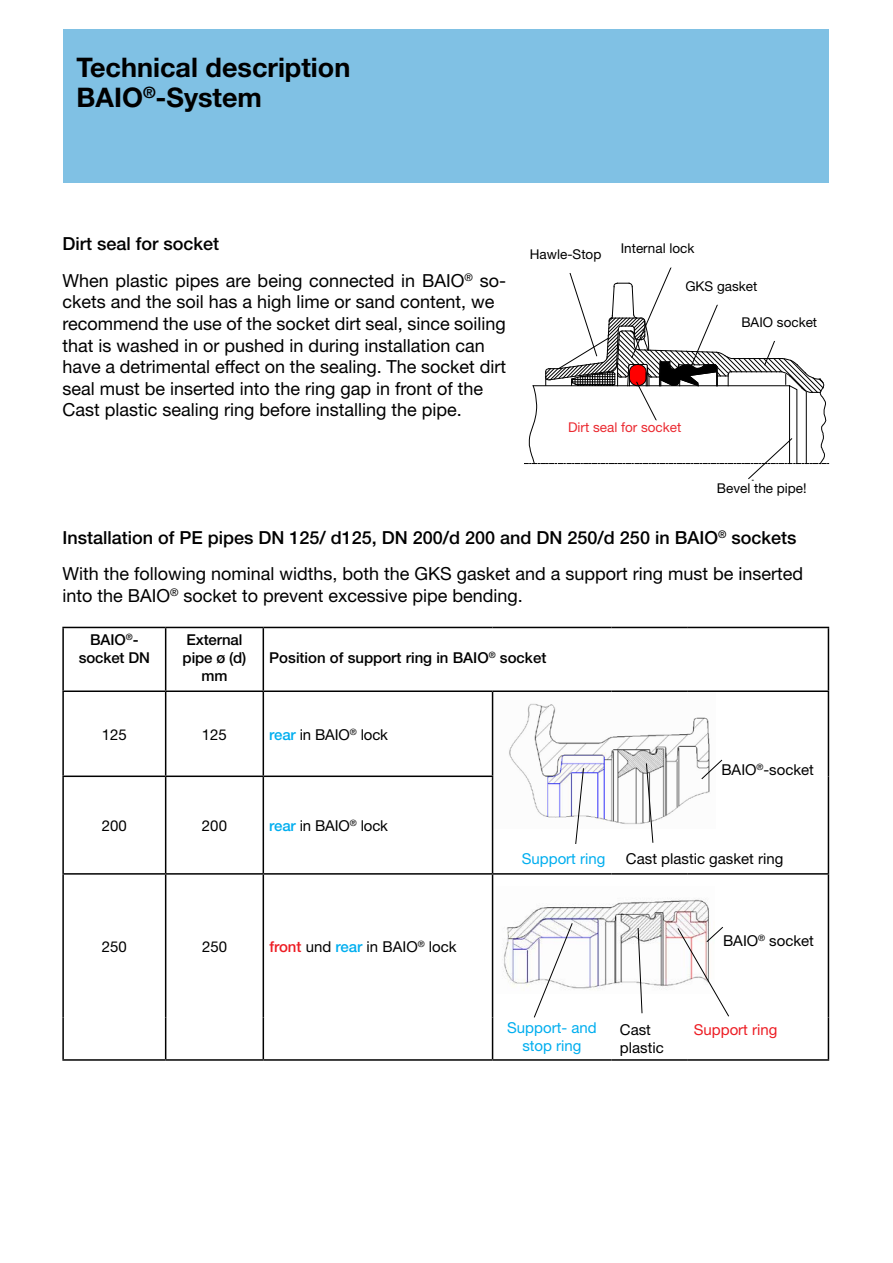
<style>
.page{position:relative;width:893px;height:1263px;background:#fff}
.page>*{position:absolute;margin:0;border:0;box-sizing:border-box;transform-origin:0 0}
.t1{font:700 27px/30px "Helvetica Neue";color:#000}
.t2{font:18px/21.6px "Helvetica Neue";color:#000}
.t3{font:15px/18px "Helvetica Neue";color:#000}
.t4{font:500 15px/18px "Helvetica Neue";color:#000;text-align:center}
.t5{font:15px/18px "Helvetica Neue";color:#00aeef;text-align:center}
.t6{font:15px "Helvetica Neue";color:#ed1d24}
.t7{font:13.5px "Helvetica Neue";color:#000}
.t8{font:13.5px "Helvetica Neue";color:#eb2a31}
.t9{font:11.1px "Helvetica Neue";color:#000}
.t10{font:500 11.1px "Helvetica Neue";letter-spacing:.005em;color:#000}
.s1{font-weight:500}
.s2{font-weight:500;color:#00aeef}
.s3{font-weight:500;color:#ed1d24}
</style>
<div class="page">
<div style="left:64px;top:30px;width:765px;height:153px;background:#80c1e4"></div>
<svg style="left:524px;top:268px;width:305px;height:213px"></svg>
<hr style="left:62px;top:627px;width:104px;height:1px;background:#000">
<hr style="left:62px;top:628px;width:2px;height:62px;background:#000">
<hr style="left:166px;top:627px;width:97px;height:1px;background:#000">
<hr style="left:165px;top:628px;width:1px;height:62px;background:#000">
<hr style="left:263px;top:627px;width:230px;height:1px;background:#000">
<hr style="left:263px;top:628px;width:1px;height:62px;background:#000">
<hr style="left:493px;top:627px;width:118px;height:1px;background:#000">
<hr style="left:611px;top:627px;width:77px;height:1px;background:#000">
<hr style="left:688px;top:627px;width:141px;height:1px;background:#000">
<hr style="left:828px;top:628px;width:1px;height:62px;background:#000">
<hr style="left:62px;top:690px;width:104px;height:2px;background:#000">
<hr style="left:62px;top:692px;width:2px;height:83px;background:#000">
<hr style="left:166px;top:690px;width:97px;height:2px;background:#000">
<hr style="left:165px;top:692px;width:1px;height:83px;background:#000">
<hr style="left:263px;top:690px;width:230px;height:2px;background:#000">
<hr style="left:263px;top:692px;width:1px;height:83px;background:#000">
<hr style="left:493px;top:690px;width:118px;height:2px;background:#000">
<hr style="left:492px;top:692px;width:1px;height:83px;background:#000">
<hr style="left:611px;top:690px;width:77px;height:2px;background:#000">
<hr style="left:688px;top:690px;width:141px;height:2px;background:#000">
<hr style="left:828px;top:692px;width:1px;height:84px;background:#000">
<hr style="left:62px;top:775px;width:104px;height:2px;background:#000">
<hr style="left:62px;top:777px;width:2px;height:65px;background:#000">
<hr style="left:166px;top:775px;width:97px;height:2px;background:#000">
<hr style="left:165px;top:777px;width:1px;height:65px;background:#000">
<hr style="left:263px;top:775px;width:230px;height:2px;background:#000">
<hr style="left:263px;top:777px;width:1px;height:65px;background:#000">
<hr style="left:492px;top:777px;width:1px;height:65px;background:#000">
<hr style="left:828px;top:776px;width:1px;height:66px;background:#000">
<hr style="left:62px;top:842px;width:2px;height:31px;background:#000">
<hr style="left:165px;top:842px;width:1px;height:31px;background:#000">
<hr style="left:263px;top:842px;width:1px;height:31px;background:#000">
<hr style="left:492px;top:842px;width:1px;height:31px;background:#000">
<hr style="left:828px;top:842px;width:1px;height:31px;background:#000">
<hr style="left:62px;top:873px;width:104px;height:2px;background:#000">
<hr style="left:62px;top:875px;width:2px;height:142px;background:#000">
<hr style="left:166px;top:873px;width:97px;height:2px;background:#000">
<hr style="left:165px;top:875px;width:1px;height:142px;background:#000">
<hr style="left:263px;top:873px;width:230px;height:2px;background:#000">
<hr style="left:263px;top:875px;width:1px;height:142px;background:#000">
<hr style="left:493px;top:873px;width:118px;height:2px;background:#000">
<hr style="left:492px;top:875px;width:1px;height:142px;background:#000">
<hr style="left:611px;top:873px;width:77px;height:2px;background:#000">
<hr style="left:688px;top:873px;width:141px;height:2px;background:#000">
<hr style="left:828px;top:875px;width:1px;height:142px;background:#000">
<hr style="left:62px;top:1017px;width:2px;height:42px;background:#000">
<hr style="left:165px;top:1017px;width:1px;height:42px;background:#000">
<hr style="left:62px;top:1059px;width:104px;height:2px;background:#000">
<hr style="left:166px;top:1059px;width:97px;height:2px;background:#000">
<hr style="left:263px;top:1017px;width:1px;height:42px;background:#000">
<hr style="left:263px;top:1059px;width:230px;height:2px;background:#000">
<hr style="left:828px;top:1017px;width:1px;height:42px;background:#000">
<hr style="left:611px;top:1059px;width:77px;height:2px;background:#000">
<hr style="left:688px;top:1059px;width:141px;height:2px;background:#000">
<hr style="left:492px;top:1017px;width:1px;height:42px;background:#000">
<hr style="left:493px;top:1059px;width:118px;height:2px;background:#000">
<img style="left:509px;top:703px;width:201px;height:122px">
<img style="left:502px;top:898px;width:207px;height:92px">
<div style="left:567px;top:421px;width:181px;height:25px;background:#fff"></div>
<div style="left:529px;top:247px;width:75px;height:25px;background:#fff"></div>
<div style="left:685px;top:279px;width:101px;height:25px;background:#fff"></div>
<div style="left:741px;top:315px;width:101px;height:25px;background:#fff"></div>
<svg style="left:534px;top:923px;width:39px;height:95px"></svg>
<svg style="left:638px;top:928px;width:4px;height:85px"></svg>
<svg style="left:677px;top:927px;width:52px;height:90px"></svg>
<svg style="left:701px;top:760px;width:21px;height:19px"></svg>
<svg style="left:646px;top:763px;width:7px;height:80px"></svg>
<svg style="left:575px;top:768px;width:9px;height:76px"></svg>
<h1 class="t1" style="left:77px;top:52px;width:275px">Technical description<br>BAIO<sup>®</sup>-System</h1>
<p class="t2" style="left:62px;top:225px;width:445px;line-height:36.6px"><span class="s1">Dirt seal for socket<br></span>When plastic pipes are being connected in BAIO<sup>®</sup> so-</p>
<p class="t2" style="left:62px;top:291px;width:445px">ckets and the soil has a high lime or sand content, we recommend the use of the socket dirt seal, since soiling that is washed in or pushed in during installation can have a detrimental effect on the sealing. The socket dirt seal must be inserted into the ring gap in front of the Cast plastic sealing ring before installing the pipe.</p>
<p class="t7" style="left:530px;top:246px;width:73px">Hawle-Stop</p>
<p class="t9" style="left:623px;top:240px;width:90px">Innenverriegelung</p>
<p class="t9" style="left:689px;top:280px;width:74px">GKS-Dichtung</p>
<p class="t9" style="left:749px;top:314px;width:65px">BAIO<sup>®</sup>-Muffe</p>
<p class="t7" style="left:621px;top:241px;width:75px">Internal lock</p>
<p class="t7" style="left:685px;top:278px;width:74px">GKS gasket</p>
<p class="t7" style="left:741px;top:314px;width:77px">BAIO socket</p>
<p class="t8" style="left:568px;top:419px;width:115px">Dirt seal for socket</p>
<p class="t7" style="left:717px;top:480px;width:91px">Bevel the pipe!</p>
<p class="t10" style="left:719px;top:481px;width:73px">Rohr anfasen!</p>
<p class="t2" style="left:62px;top:519px;width:742px;line-height:36.6px"><span class="s1">Installation of PE pipes DN 125/ d125, DN 200/d 200 and DN 250/d 250 in BAIO</span><sup>®</sup> <span class="s1">sockets<br></span>With the following nominal widths, both the GKS gasket and a support ring must be inserted</p>
<p class="t2" style="left:62px;top:584px;width:462px">into the BAIO<sup>®</sup> socket to prevent excessive pipe bending.</p>
<p class="t4" style="left:79px;top:631px;width:73px">BAIO<sup>®</sup>- socket DN</p>
<p class="t4" style="left:183px;top:631px;width:65px">External pipe ø (d) mm</p>
<p class="t4" style="left:269px;top:649px;width:279px">Position of support ring in BAIO<sup>®</sup> socket</p>
<p class="t3" style="left:102px;top:725px;width:27px">125</p>
<p class="t3" style="left:202px;top:725px;width:27px">125</p>
<p class="t3" style="left:269px;top:725px;width:120px"><span class="s2">rear</span> in BAIO<sup>®</sup> lock</p>
<p class="t3" style="left:102px;top:816px;width:27px">200</p>
<p class="t3" style="left:202px;top:816px;width:27px">200</p>
<p class="t3" style="left:269px;top:816px;width:120px"><span class="s2">rear</span> in BAIO<sup>®</sup> lock</p>
<p class="t3" style="left:102px;top:937px;width:27px">250</p>
<p class="t3" style="left:202px;top:937px;width:27px">250</p>
<p class="t3" style="left:269px;top:937px;width:189px"><span class="s3">front</span> und <span class="s2">rear</span> in BAIO<sup>®</sup> lock</p>
<p class="t3" style="left:721px;top:760px;width:94px">BAIO<sup>®</sup>-socket</p>
<p class="t5" style="left:522px;top:849px;width:85px">Support ring</p>
<p class="t3" style="left:626px;top:849px;width:159px">Cast plastic gasket ring</p>
<p class="t3" style="left:723px;top:931px;width:92px">BAIO<sup>®</sup> socket</p>
<p class="t5" style="left:507px;top:1019px;width:91px">Support- and stop ring</p>
<p class="t3" style="left:620px;top:1021px;width:45px">Cast plastic</p>
<p class="t6" style="left:694px;top:1021px;width:85px">Support ring</p>
</div>
